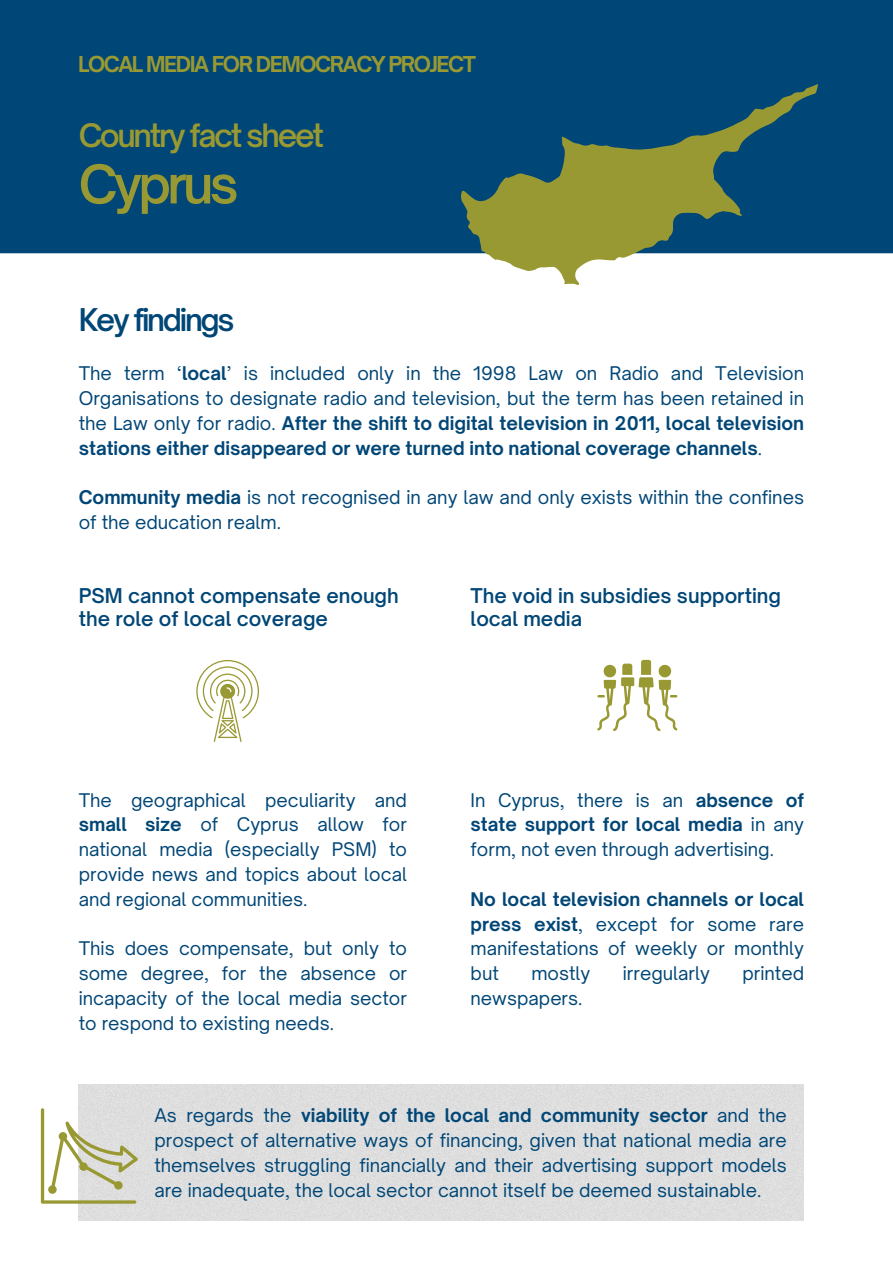
<style>
.page{position:relative;width:893px;height:1264px;background:#fff}
.page>*{position:absolute;margin:0;border:0;box-sizing:border-box;transform-origin:0 0}
.t1{font:600 51px "Open Sauce One";letter-spacing:-.075em;color:#993}
.t2{font:600 30.9px "Open Sauce One";letter-spacing:-.075em;color:#993}
.t3{font:600 30px "Open Sauce One";letter-spacing:-.075em;color:#004676}
.t4{font:700 21px "Open Sauce One";letter-spacing:-.07em;color:#993}
.t5{font:600 19.5px/22.5px "Open Sauce One";color:#004676}
.t6{font:18px/24.8px "Open Sauce One";color:#004676;text-align:justify}
.s1{font-weight:700}
</style>
<div class="page">
<div style="left:0;top:0;width:892px;height:254px;background:#004676"></div>
<div style="left:79px;top:1084px;width:724px;height:136px;background:#dedede"></div>
<svg style="left:461px;top:84px;width:356px;height:201px;background:#577b70"></svg>
<svg style="left:196px;top:660px;width:63px;height:82px"></svg>
<svg style="left:597px;top:660px;width:80px;height:70px"></svg>
<svg style="left:41px;top:1108px;width:97px;height:95px"></svg>
<p class="t4" style="left:78px;top:51px;width:399px">LOCAL MEDIA FOR DEMOCRACY PROJECT</p>
<h1 class="t2" style="left:79px;top:116px;width:247px">Country fact sheet</h1>
<h3 class="t1" style="left:79px;top:152px;width:161px">Cyprus</h3>
<p class="t3" style="left:79px;top:301px;width:157px">Key findings</p>
<h2 class="t6" style="left:79px;top:361px;width:726px">The term ‘<span class="s1">local</span>’ is included only in the 1998 Law on Radio and Television Organisations to designate radio and television, but the term has been retained in the Law only for radio. <span class="s1">After the shift to digital television in 2011, local television stations either disappeared or were turned into national coverage channels</span>.</h2>
<p class="t6" style="left:79px;top:485px;width:726px"><span class="s1">Community media</span> is not recognised in any law and only exists within the confines of the education realm.</p>
<p class="t5" style="left:79px;top:584px;width:321px">PSM cannot compensate enough the role of local coverage</p>
<p class="t5" style="left:470px;top:584px;width:312px">The void in subsidies supporting local media</p>
<p class="t6" style="left:79px;top:787px;width:330px">The geographical peculiarity and <span class="s1">small size</span> of Cyprus allow for national media (especially PSM) to provide news and topics about local and regional communities.</p>
<p class="t6" style="left:79px;top:936px;width:330px">This does compensate, but only to some degree, for the absence or incapacity of the local media sector to respond to existing needs.</p>
<p class="t6" style="left:470px;top:787px;width:335px">In Cyprus, there is an <span class="s1">absence of state support for local media</span> in any form, not even through advertising.</p>
<p class="t6" style="left:470px;top:886px;width:335px"><span class="s1">No local television channels or local press exist</span>, except for some rare manifestations of weekly or monthly but</p>
<p class="t6" style="left:531px;top:960px;width:61px">mostly</p>
<p class="t6" style="left:623px;top:960px;width:89px">irregularly</p>
<p class="t6" style="left:742px;top:960px;width:63px">printed</p>
<p class="t6" style="left:470px;top:985px;width:113px">newspapers.</p>
<p class="t6" style="left:154px;top:1103px;width:634px">As regards the <span class="s1">viability of the local and community sector</span> and the prospect of alternative ways of financing, given that national media are themselves struggling financially and their advertising support models are inadequate, the local sector cannot itself be deemed sustainable.</p>
</div>
